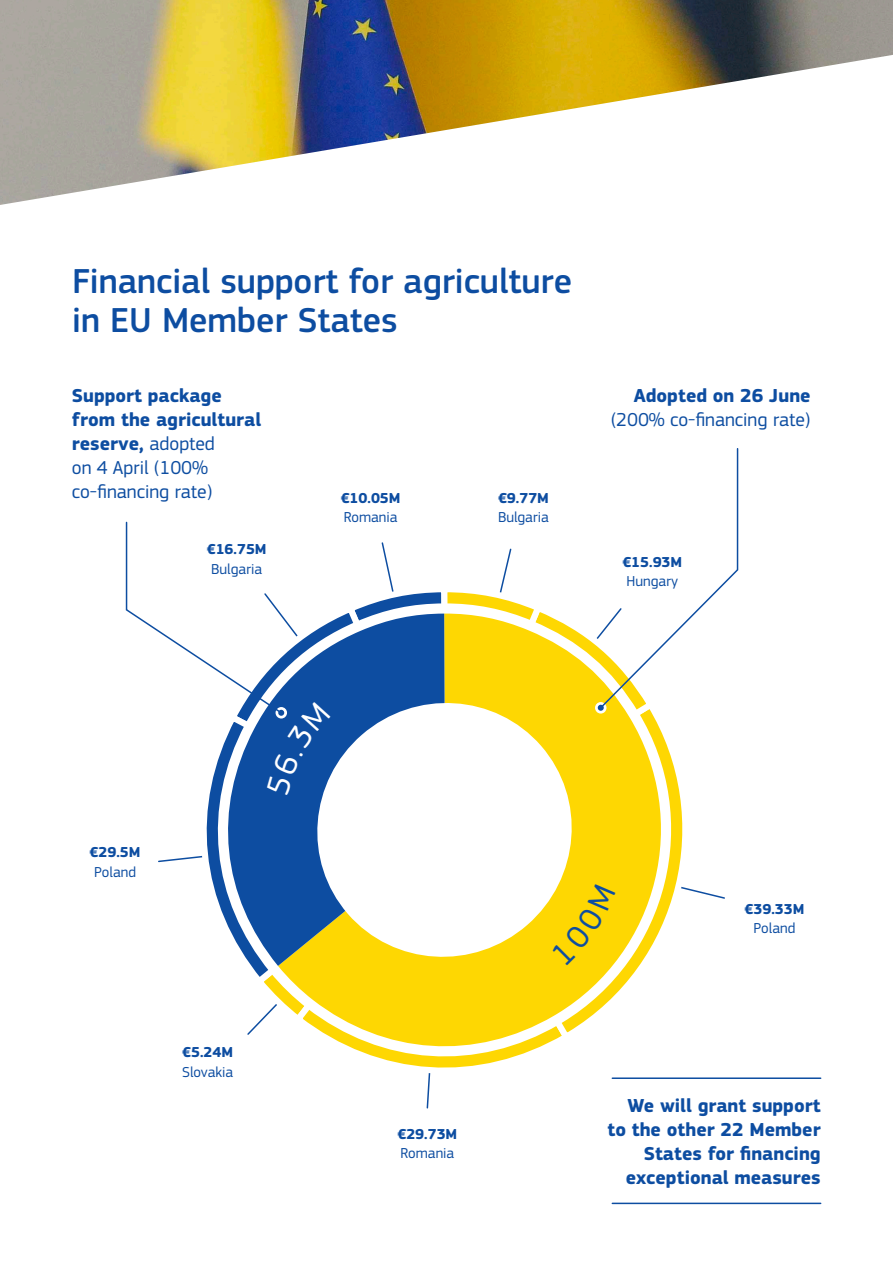
<style>
.page{position:relative;width:893px;height:1263px;background:#fff}
.page>*{position:absolute;margin:0;border:0;box-sizing:border-box;transform-origin:0 0}
.Title_2{font:500 36px/39px "EC Square Sans Pro";color:#0d4da1}
.Pie_chart_-_title{font:700 19.5px/24px "EC Square Sans Pro";color:#0d4da1}
.t1{font:19.5px/24px "EC Square Sans Pro";color:#0d4da1;text-align:right}
.Bullets{font:700 15px/19.5px "EC Square Sans Pro";color:#0d4da1}
.Bullets-2{font:15px/19.5px "EC Square Sans Pro";color:#0d4da1}
.s1{font-weight:400}
.s2{font-weight:700}
</style>
<div class="page">
<img style="left:0;top:0;width:893px;height:205px">
<hr style="left:612px;top:1077px;width:209px;height:2px;background:#0d4da1">
<hr style="left:612px;top:1202px;width:209px;height:2px;background:#0d4da1">
<svg style="left:125px;top:448px;width:614px;height:661px"></svg>
<p class="Title_2" style="left:72px;top:262px;width:501px">Financial support for agriculture in EU Member States</p>
<p class="Pie_chart_-_title" style="left:72px;top:384px;width:191px">Support package from the agricultural reserve, <span class="s1">adopted<br>on 4 April (100% co-financing rate)</span></p>
<p class="Bullets-2" style="left:207px;top:540px;width:61px"><span class="s2">€16.75M<br></span>Bulgaria</p>
<p class="Bullets" style="left:341px;top:489px;width:61px">€10.05M<br><span class="s1">Romania</span></p>
<p class="Bullets-2" style="left:498px;top:488px;width:52px"><span class="s2">€9.77M<br></span>Bulgaria</p>
<p class="t1" style="left:611px;top:384px;width:201px"><span class="s2">Adopted on 26 June </span>(200% co-financing rate)</p>
<p class="Bullets" style="left:622px;top:552px;width:61px">€15.93M<br><span class="s1">Hungary</span></p>
<p class="Bullets" style="left:90px;top:843px;width:52px;text-align:center">€29.5M<br><span class="s1">Poland</span></p>
<p class="Bullets-2" style="left:182px;top:1043px;width:53px"><span class="s2">€5.24M<br></span>Slovakia</p>
<p class="Bullets" style="left:397px;top:1125px;width:61px">€29.73M<br><span class="s1">Romania</span></p>
<p class="Bullets" style="left:744px;top:899px;width:61px;text-align:center">€39.33M<br><span class="s1">Poland</span></p>
<p class="Pie_chart_-_title" style="left:607px;top:1094px;width:215px;text-align:right">We will grant support to the other 22 Member<br>States for financing exceptional measures</p>
</div>
